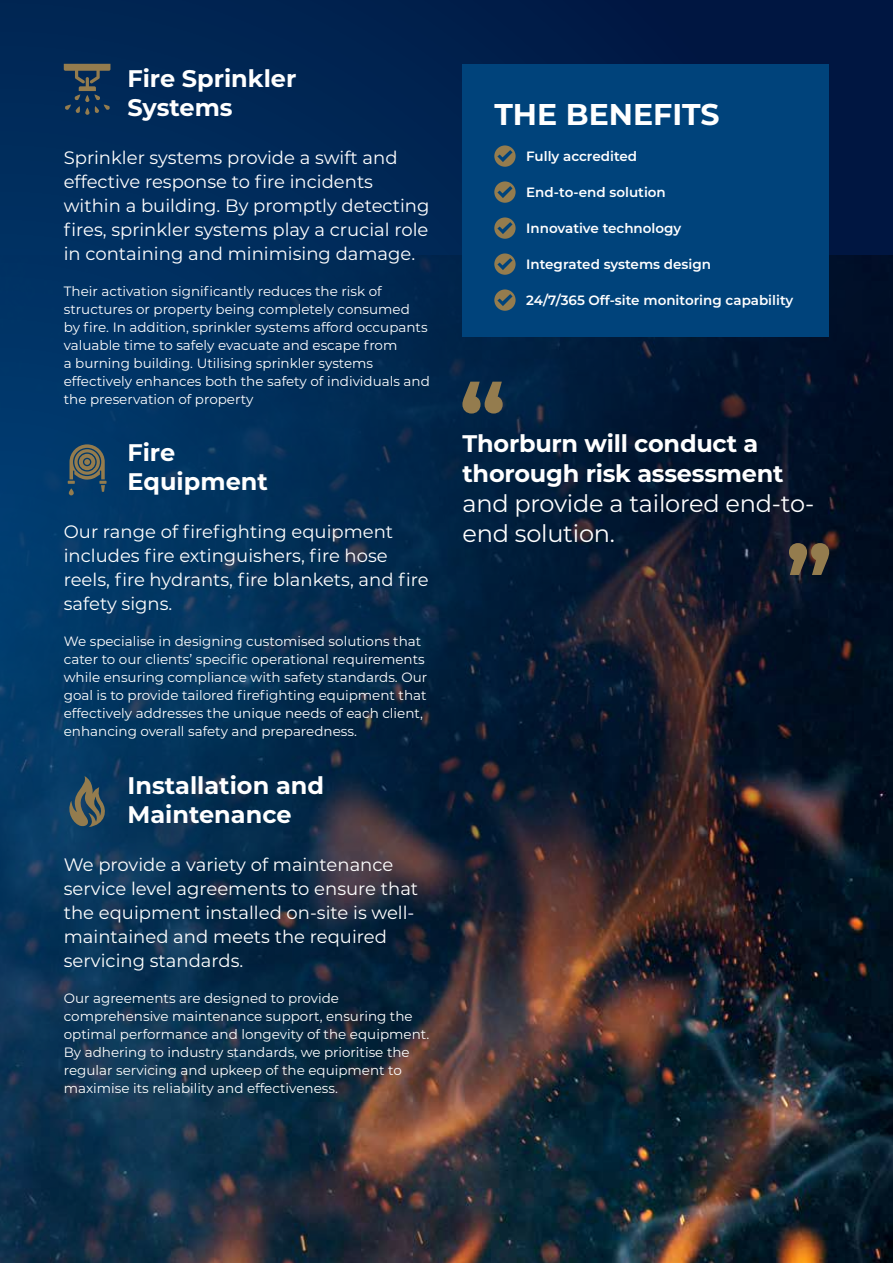
<style>
.page{position:relative;width:893px;height:1263px;background:#fff}
.page>*{position:absolute;margin:0;border:0;box-sizing:border-box;transform-origin:0 0}
.t1{font:700 30px "Montserrat";color:#fff}
.t2{font:700 24px/28.8px "Montserrat";letter-spacing:-.005em;color:#fff}
.t3{font:24px/30px "Montserrat";letter-spacing:-.01em;color:#fff}
.t4{font:18px/24px "Montserrat";color:#fff}
.t5{font:13.5px/18px "Montserrat";color:#fff}
.t6{font:600 13.5px "Montserrat";color:#fff}
</style>
<div class="page">
<div style="left:0;top:0;width:893px;height:1263px;background:linear-gradient(to right,#002f5f,#00123c)"></div>
<img style="left:0;top:256px;width:893px;height:1007px">
<div style="left:462px;top:64px;width:367px;height:273px;background:#00437b"></div>
<svg style="left:494px;top:145px;width:22px;height:22px"></svg>
<svg style="left:494px;top:181px;width:22px;height:22px"></svg>
<svg style="left:494px;top:217px;width:22px;height:22px"></svg>
<svg style="left:494px;top:253px;width:22px;height:22px"></svg>
<svg style="left:494px;top:289px;width:22px;height:22px"></svg>
<svg style="left:462px;top:382px;width:41px;height:31px"></svg>
<svg style="left:789px;top:543px;width:40px;height:32px"></svg>
<svg style="left:65px;top:776px;width:43px;height:51px;background:#3d545c"></svg>
<svg style="left:64px;top:64px;width:46px;height:51px;background:#2a4155"></svg>
<svg style="left:68px;top:444px;width:39px;height:51px;background:#43575d"></svg>
<h2 class="t2" style="left:128px;top:63px;width:170px">Fire Sprinkler<br>Systems</h2>
<h3 class="t4" style="left:64px;top:145px;width:367px">Sprinkler systems provide a swift and effective response to fire incidents within a building. By promptly detecting fires, sprinkler systems play a crucial role in containing and minimising damage.</h3>
<p class="t5" style="left:64px;top:282px;width:368px">Their activation significantly reduces the risk of structures or property being completely consumed<br>by fire. In addition, sprinkler systems afford occupants valuable time to safely evacuate and escape from<br>a burning building. Utilising sprinkler systems effectively enhances both the safety of individuals and the preservation of property</p>
<h2 class="t2" style="left:128px;top:437px;width:142px">Fire<br>Equipment</h2>
<h3 class="t4" style="left:64px;top:519px;width:366px">Our range of firefighting equipment includes fire extinguishers, fire hose reels, fire hydrants, fire blankets, and fire safety signs.</h3>
<p class="t5" style="left:64px;top:632px;width:365px">We specialise in designing customised solutions that cater to our clients’ specific operational requirements while ensuring compliance with safety standards. Our goal is to provide tailored firefighting equipment that effectively addresses the unique needs of each client, enhancing overall safety and preparedness.</p>
<h2 class="t2" style="left:128px;top:770px;width:198px">Installation and<br>Maintenance</h2>
<h3 class="t4" style="left:64px;top:852px;width:356px">We provide a variety of maintenance service level agreements to ensure that the equipment installed on-site is well&shy;maintained and meets the required servicing standards.</h3>
<p class="t5" style="left:64px;top:988px;width:367px">Our agreements are designed to provide comprehensive maintenance support, ensuring the optimal performance and longevity of the equipment.<br>By adhering to industry standards, we prioritise the regular servicing and upkeep of the equipment to maximise its reliability and effectiveness.</p>
<h1 class="t1" style="left:494px;top:92px;width:227px">THE BENEFITS</h1>
<p class="t6" style="left:526px;top:146px;width:113px">Fully accredited</p>
<p class="t6" style="left:526px;top:182px;width:141px">End-to-end solution</p>
<p class="t6" style="left:526px;top:218px;width:157px">Innovative technology</p>
<p class="t6" style="left:526px;top:254px;width:186px">Integrated systems design</p>
<p class="t6" style="left:526px;top:290px;width:269px">24/7/365 Off-site monitoring capability</p>
<h2 class="t2" style="left:462px;top:427px;width:323px;line-height:30px">Thorburn will conduct a thorough risk assessment</h2>
<h2 class="t3" style="left:462px;top:487px;width:353px">and provide a tailored end-to&shy;end solution.</h2>
</div>
